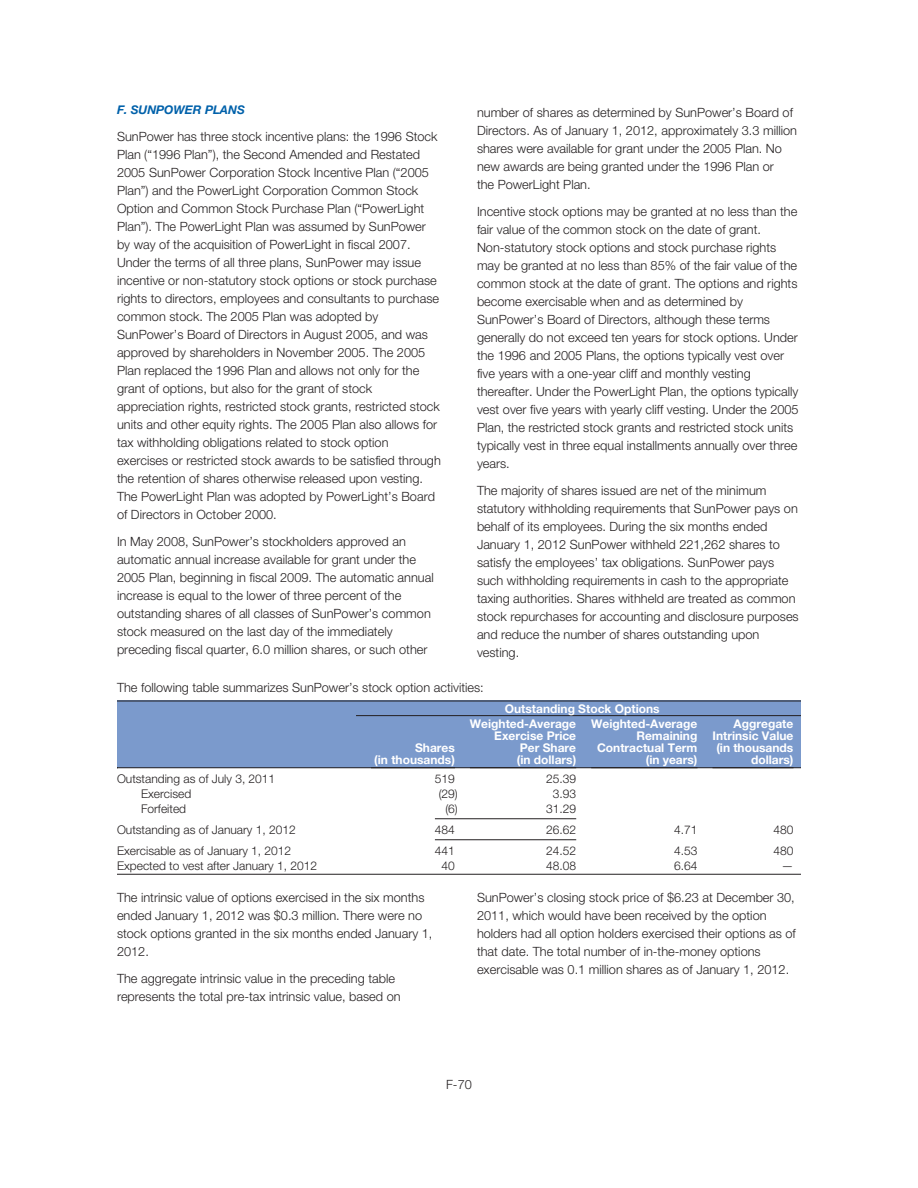
<style>
.page{position:relative;width:918px;height:1188px;background:#fff}
.page>*{position:absolute;margin:0;border:0;box-sizing:border-box;transform-origin:0 0}
.t1{font:300 12.75px/18px "Helvetica Neue";color:#231f20}
.t2{font:300 12px "Helvetica Neue";color:#231f20}
.t3{font:700 12px/12px "Helvetica Neue";color:#fff;text-align:right}
.t4{font:italic 700 12px "Helvetica Neue";color:#0161aa}
</style>
<div class="page">
<div style="left:117px;top:701px;width:684px;height:67px;background:#7b9acc"></div>
<hr style="left:117px;top:701px;width:684px;height:1px;background:#231f20">
<hr style="left:117px;top:767px;width:684px;height:1px;background:#231f20">
<hr style="left:356px;top:715px;width:445px;height:1px;background:#231f20">
<hr style="left:117px;top:874px;width:684px;height:1px;background:#231f20">
<hr style="left:435px;top:818px;width:141px;height:1px;background:#231f20">
<hr style="left:435px;top:839px;width:141px;height:1px;background:#231f20">
<p class="t4" style="left:117px;top:105px;width:129px">F. SUNPOWER PLANS</p>
<p class="t1" style="left:117px;top:129px;width:325px">SunPower has three stock incentive plans: the 1996 Stock Plan (“1996 Plan”), the Second Amended and Restated 2005 SunPower Corporation Stock Incentive Plan (“2005<br>Plan”) and the PowerLight Corporation Common Stock Option and Common Stock Purchase Plan (“PowerLight Plan”). The PowerLight Plan was assumed by SunPower by way of the acquisition of PowerLight in fiscal 2007.<br>Under the terms of all three plans, SunPower may issue incentive or non-statutory stock options or stock purchase rights to directors, employees and consultants to purchase common stock. The 2005 Plan was adopted by SunPower’s Board of Directors in August 2005, and was approved by shareholders in November 2005. The 2005<br>Plan replaced the 1996 Plan and allows not only for the grant of options, but also for the grant of stock appreciation rights, restricted stock grants, restricted stock units and other equity rights. The 2005 Plan also allows for tax withholding obligations related to stock option exercises or restricted stock awards to be satisfied through the retention of shares otherwise released upon vesting.<br>The PowerLight Plan was adopted by PowerLight’s Board of Directors in October 2000.</p>
<p class="t1" style="left:117px;top:534px;width:318px">In May 2008, SunPower’s stockholders approved an automatic annual increase available for grant under the 2005 Plan, beginning in fiscal 2009. The automatic annual increase is equal to the lower of three percent of the outstanding shares of all classes of SunPower’s common stock measured on the last day of the immediately preceding fiscal quarter, 6.0 million shares, or such other</p>
<p class="t1" style="left:477px;top:105px;width:322px">number of shares as determined by SunPower’s Board of Directors. As of January 1, 2012, approximately 3.3 million shares were available for grant under the 2005 Plan. No new awards are being granted under the 1996 Plan or<br>the PowerLight Plan.</p>
<p class="t1" style="left:477px;top:204px;width:323px">Incentive stock options may be granted at no less than the fair value of the common stock on the date of grant.<br>Non-statutory stock options and stock purchase rights may be granted at no less than 85% of the fair value of the common stock at the date of grant. The options and rights become exercisable when and as determined by SunPower’s Board of Directors, although these terms generally do not exceed ten years for stock options. Under the 1996 and 2005 Plans, the options typically vest over five years with a one-year cliff and monthly vesting thereafter. Under the PowerLight Plan, the options typically vest over five years with yearly cliff vesting. Under the 2005<br>Plan, the restricted stock grants and restricted stock units typically vest in three equal installments annually over three years.</p>
<p class="t1" style="left:477px;top:483px;width:323px">The majority of shares issued are net of the minimum statutory withholding requirements that SunPower pays on behalf of its employees. During the six months ended January 1, 2012 SunPower withheld 221,262 shares to satisfy the employees’ tax obligations. SunPower pays such withholding requirements in cash to the appropriate taxing authorities. Shares withheld are treated as common stock repurchases for accounting and disclosure purposes and reduce the number of shares outstanding upon vesting.</p>
<p class="t1" style="left:117px;top:679px;width:368px">The following table summarizes SunPower’s stock option activities:</p>
<p class="t3" style="left:505px;top:703px;width:156px">Outstanding Stock Options</p>
<p class="t3" style="left:374px;top:742px;width:82px">Shares<br>(in thousands)</p>
<p class="t3" style="left:470px;top:718px;width:108px">Weighted-Average<br>Exercise Price<br>Per Share<br>(in dollars)</p>
<p class="t3" style="left:591px;top:718px;width:108px">Weighted-Average<br>Remaining<br>Contractual Term (in years)</p>
<p class="t3" style="left:712px;top:718px;width:83px">Aggregate<br>Intrinsic Value (in thousands dollars)</p>
<p class="t2" style="left:117px;top:775px;width:160px">Outstanding as of July 3, 2011</p>
<p class="t2" style="left:435px;top:775px;width:22px">519</p>
<p class="t2" style="left:546px;top:775px;width:32px">25.39</p>
<p class="t2" style="left:141px;top:790px;width:52px">Exercised</p>
<p class="t2" style="left:439px;top:790px;width:21px">(29)</p>
<p class="t2" style="left:553px;top:790px;width:25px">3.93</p>
<p class="t2" style="left:141px;top:805px;width:47px">Forfeited</p>
<p class="t2" style="left:445px;top:805px;width:14px">(6)</p>
<p class="t2" style="left:546px;top:805px;width:32px">31.29</p>
<p class="t2" style="left:117px;top:826px;width:180px">Outstanding as of January 1, 2012</p>
<p class="t2" style="left:435px;top:826px;width:22px">484</p>
<p class="t2" style="left:546px;top:826px;width:32px">26.62</p>
<p class="t2" style="left:674px;top:826px;width:25px">4.71</p>
<p class="t2" style="left:773px;top:826px;width:22px">480</p>
<p class="t2" style="left:117px;top:847px;width:176px">Exercisable as of January 1, 2012</p>
<p class="t2" style="left:435px;top:847px;width:22px">441</p>
<p class="t2" style="left:546px;top:847px;width:32px">24.52</p>
<p class="t2" style="left:674px;top:847px;width:25px">4.53</p>
<p class="t2" style="left:773px;top:847px;width:22px">480</p>
<p class="t2" style="left:117px;top:862px;width:202px">Expected to vest after January 1, 2012</p>
<p class="t2" style="left:442px;top:862px;width:15px">40</p>
<p class="t2" style="left:546px;top:862px;width:32px">48.08</p>
<p class="t2" style="left:674px;top:862px;width:25px">6.64</p>
<p class="t2" style="left:782px;top:862px;width:13px">—</p>
<p class="t1" style="left:117px;top:889px;width:317px">The intrinsic value of options exercised in the six months ended January 1, 2012 was $0.3 million. There were no stock options granted in the six months ended January 1, 2012.</p>
<p class="t1" style="left:117px;top:970px;width:285px">The aggregate intrinsic value in the preceding table represents the total pre-tax intrinsic value, based on</p>
<p class="t1" style="left:477px;top:889px;width:320px">SunPower’s closing stock price of $6.23 at December 30, 2011, which would have been received by the option holders had all option holders exercised their options as of that date. The total number of in-the-money options exercisable was 0.1 million shares as of January 1, 2012.</p>
<p class="t1" style="left:446px;top:1077px;width:27px">F-70</p>
</div>
